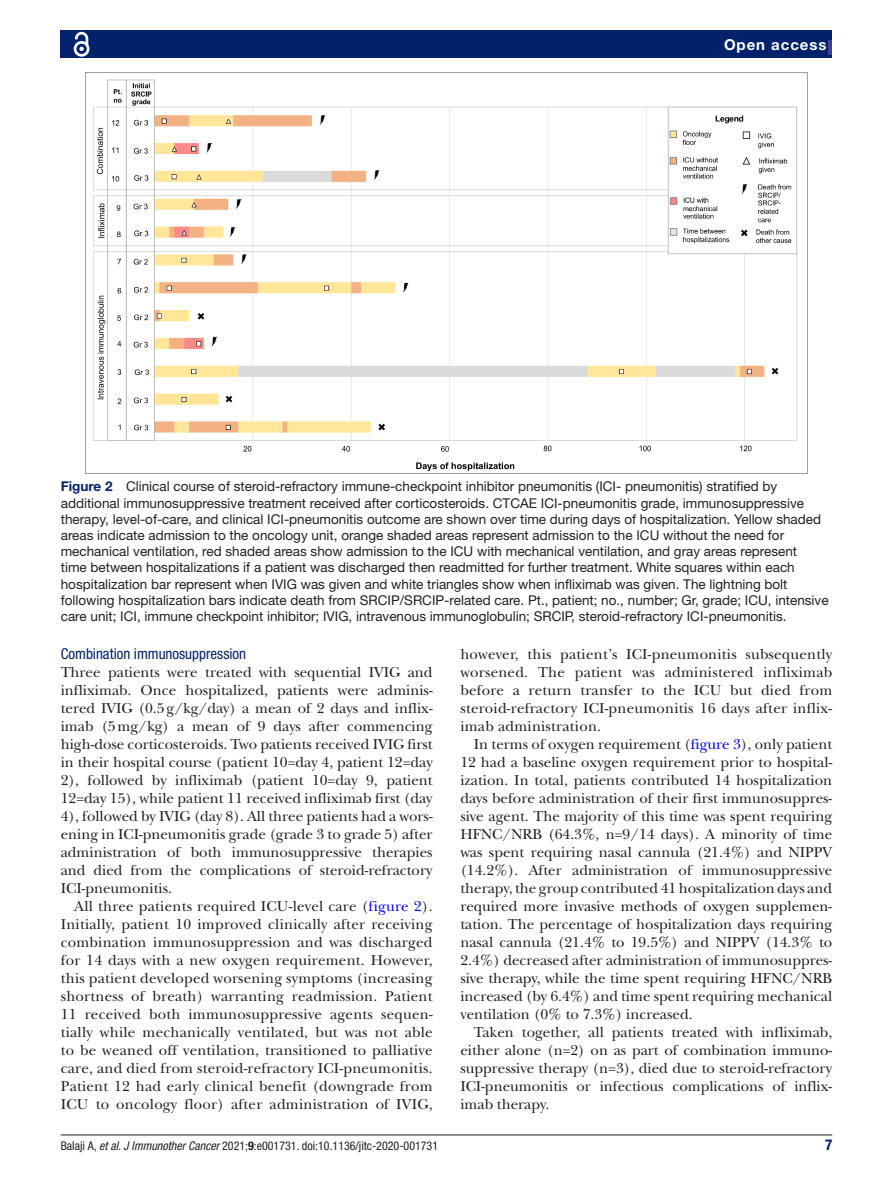
<style>
.page{position:relative;width:893px;height:1191px;background:#fff}
.page>*{position:absolute;margin:0;border:0;box-sizing:border-box;transform-origin:0 0}
.t1{font:15px/18px "New Baskerville";color:#231f20;text-align:justify}
.t2{font:condensed 15px "Helvetica Neue LT Std";color:#00226b}
.t3{font:700 15px "Helvetica Neue LT Std";letter-spacing:.065em;color:#fff}
.t4{font:700 condensed 15px "Helvetica Neue LT Std";color:#00226b}
.t5{font:13.5px/16.2px "Helvetica Neue LT Std";color:#231f20}
.t6{font:condensed 12px "Helvetica Neue LT Std";color:#231f20}
.s1{font-weight:700;color:#00226b}
.s2{color:#00f}
.s3{font-style:italic}
.s4{font-weight:700}
</style>
<div class="page">
<hr style="left:61px;top:1134px;width:771px;height:1px;background:#231f20">
<div style="left:61px;top:31px;width:771px;height:27px;background:#00226b"></div>
<hr style="left:828px;top:40px;width:4px;height:15px;background:#414099">
<svg style="left:73px;top:31px;width:17px;height:26px"></svg>
<img style="left:85px;top:73px;width:723px;height:400px">
<p class="t3" style="left:724px;top:35px;width:104px">Open access</p>
<p class="t5" style="left:61px;top:478px;width:769px"><span class="s1">Figure 2</span> Clinical course of steroid-refractory immune-checkpoint inhibitor pneumonitis (ICI- pneumonitis) stratified by additional immunosuppressive treatment received after corticosteroids. CTCAE ICI-pneumonitis grade, immunosuppressive therapy, level-of-care, and clinical ICI-pneumonitis outcome are shown over time during days of hospitalization. Yellow shaded areas indicate admission to the oncology unit, orange shaded areas represent admission to the ICU without the need for mechanical ventilation, red shaded areas show admission to the ICU with mechanical ventilation, and gray areas represent<br>time between hospitalizations if a patient was discharged then readmitted for further treatment. White squares within each hospitalization bar represent when IVIG was given and white triangles show when infliximab was given. The lightning bolt following hospitalization bars indicate death from SRCIP/SRCIP-related care. Pt., patient; no., number; Gr, grade; ICU, intensive care unit; ICI, immune checkpoint inhibitor; IVIG, intravenous immunoglobulin; SRCIP, steroid-refractory ICI-pneumonitis.</p>
<p class="t2" style="left:61px;top:645px;width:187px">Combination immunosuppression</p>
<p class="t1" style="left:61px;top:663px;width:373px">Three patients were treated with sequential IVIG and infliximab. Once hospitalized, patients were adminis&shy;tered IVIG (0.5g/kg/day) a mean of 2 days and inflix&shy;imab (5mg/kg) a mean of 9 days after commencing high-dose corticosteroids. Two patients received IVIG first in their hospital course (patient 10=day 4, patient 12=day 2), followed by infliximab (patient 10=day 9, patient 12=day 15), while patient 11 received infliximab first (day 4), followed by IVIG (day 8). All three patients had a wors&shy;ening in ICI-pneumonitis grade (grade 3 to grade 5) after administration of both immunosuppressive therapies and died from the complications of steroid-refractory ICI-pneumonitis.</p>
<p class="t1" style="left:61px;top:897px;width:373px;text-indent:14px">All three patients required ICU-level care (<span class="s2">figure 2</span>).<br>Initially, patient 10 improved clinically after receiving combination immunosuppression and was discharged for 14 days with a new oxygen requirement. However, this patient developed worsening symptoms (increasing shortness of breath) warranting readmission. Patient 11 received both immunosuppressive agents sequen&shy;tially while mechanically ventilated, but was not able to be weaned off ventilation, transitioned to palliative care, and died from steroid-refractory ICI-pneumonitis.<br>Patient 12 had early clinical benefit (downgrade from ICU to oncology floor) after administration of IVIG,</p>
<p class="t1" style="left:460px;top:645px;width:373px">however, this patient’s ICI-pneumonitis subsequently worsened. The patient was administered infliximab before a return transfer to the ICU but died from steroid-refractory ICI-pneumonitis 16 days after inflix&shy;imab administration.</p>
<p class="t1" style="left:460px;top:735px;width:373px;text-indent:14px">In terms of oxygen requirement (<span class="s2">figure 3</span>), only patient 12 had a baseline oxygen requirement prior to hospital&shy;ization. In total, patients contributed 14 hospitalization days before administration of their first immunosuppres&shy;sive agent. The majority of this time was spent requiring HFNC/NRB (64.3%, n=9/14 days). A minority of time was spent requiring nasal cannula (21.4%) and NIPPV (14.2%). After administration of immunosuppressive therapy, the group contributed 41 hospitalization days and required more invasive methods of oxygen supplemen&shy;tation. The percentage of hospitalization days requiring nasal cannula (21.4% to 19.5%) and NIPPV (14.3% to 2.4%) decreased after administration of immunosuppres&shy;sive therapy, while the time spent requiring HFNC/NRB increased (by 6.4%) and time spent requiring mechanical ventilation (0% to 7.3%) increased.</p>
<p class="t1" style="left:460px;top:1023px;width:373px;text-indent:14px">Taken together, all patients treated with infliximab, either alone (n=2) on as part of combination immuno&shy;suppressive therapy (n=3), died due to steroid-refractory ICI-pneumonitis or infectious complications of inflix&shy;imab therapy.</p>
<p class="t6" style="left:61px;top:1138px;width:379px">Balaji A, <span class="s3">et al</span>. <span class="s3">J Immunother Cancer</span> 2021;<span class="s4">9</span>:e001731. doi:10.1136/jitc-2020-001731</p>
<p class="t4" style="left:825px;top:1135px;width:9px">7</p>
</div>
